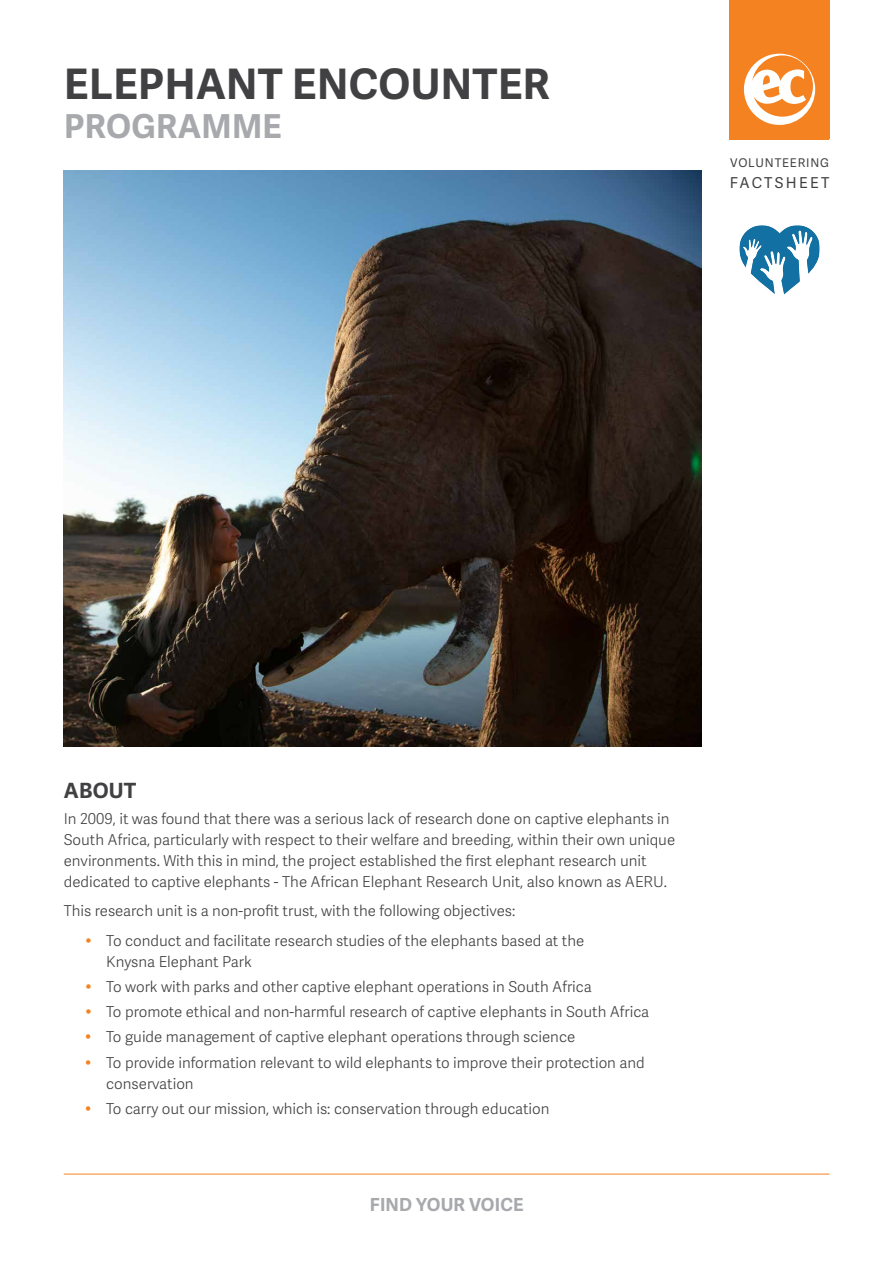
<style>
.page{position:relative;width:893px;height:1263px;background:#fff}
.page>*{position:absolute;margin:0;border:0;box-sizing:border-box;transform-origin:0 0}
.t1{font:700 42px "Adelle Sans";letter-spacing:.01em;color:#414042}
.t2{font:700 33px "Adelle Sans";letter-spacing:.01em;color:#a7a9ac}
.t3{font:700 21px "Adelle Sans";letter-spacing:.01em;color:#414042}
.t4{font:700 18px "Adelle Sans";letter-spacing:.01em;color:#a7a9ac}
.t5{font:300 15px/25.2px "Adelle Sans";color:#414042}
.t6{font:15px "Adelle Sans";letter-spacing:.155em;color:#414042}
.t7{font:12px "Adelle Sans";letter-spacing:.07em;color:#414042}
</style>
<div class="page">
<img style="left:64px;top:170px;width:638px;height:576px">
<hr style="left:64px;top:1174px;width:765px;height:1px;background:#f58220">
<div style="left:730px;top:0;width:99px;height:139px;background:#f58220"></div>
<svg style="left:744px;top:54px;width:71px;height:71px"></svg>
<svg style="left:739px;top:225px;width:80px;height:70px"></svg>
<h1 class="t1" style="left:64px;top:67px;width:487px">ELEPHANT ENCOUNTER</h1>
<h2 class="t2" style="left:64px;top:113px;width:219px">PROGRAMME</h2>
<p class="t7" style="left:730px;top:156px;width:100px">VOLUNTEERING</p>
<p class="t6" style="left:730px;top:174px;width:101px">FACTSHEET</p>
<h3 class="t3" style="left:64px;top:782px;width:74px">ABOUT</h3>
<p class="t5" style="left:64px;top:809px;width:613px;line-height:21px">In 2009, it was found that there was a serious lack of research done on captive elephants in South Africa, particularly with respect to their welfare and breeding, within their own unique environments. With this in mind, the project established the first elephant research unit dedicated to captive elephants - The African Elephant Research Unit, also known as AERU.</p>
<p class="t5" style="left:106px;top:897px;width:479px;line-height:29.5px;text-indent:-43px">This research unit is a non-profit trust, with the following objectives:<br>To conduct and facilitate research studies of the elephants based at the</p>
<p class="t5" style="left:106px;top:950px;width:544px">Knysna Elephant Park<br>To work with parks and other captive elephant operations in South Africa<br>To promote ethical and non-harmful research of captive elephants in South Africa To guide management of captive elephant operations through science<br>To provide information relevant to wild elephants to improve their protection and</p>
<p class="t5" style="left:106px;top:1072px;width:445px">conservation<br>To carry out our mission, which is: conservation through education</p>
<p class="t4" style="left:370px;top:1194px;width:155px">FIND YOUR VOICE</p>
</div>
